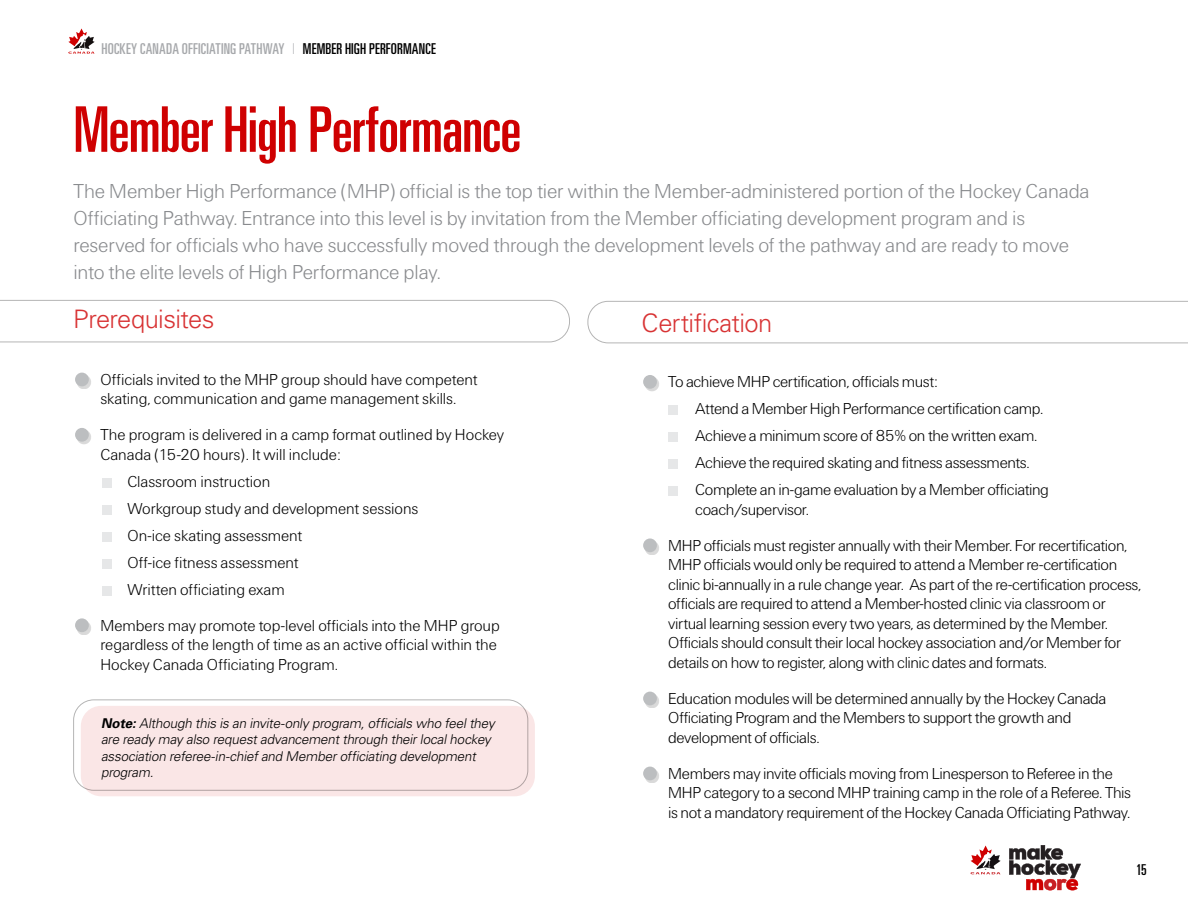
<style>
.page{position:relative;width:1188px;height:918px;background:#fff}
.page>*{position:absolute;margin:0;border:0;box-sizing:border-box;transform-origin:0 0}
.t1{font:ultra-condensed 63px "Univers";letter-spacing:-.015em;color:#cf0001}
.t2{font:300 25.5px "Univers";letter-spacing:-.02em;color:#d83334}
.t3{font:21px/27px "Univers U45";letter-spacing:-.01em;color:#888a8d}
.t4{font:16.5px/19.5px "Univers U45";letter-spacing:-.02em;color:#000}
.t5{font:16.5px/27px "Univers U45";color:#000}
.t6{font:ultra-condensed 15px "Univers";letter-spacing:.01em;color:#a7a9ac}
.t7{font:ultra-condensed 15px "Univers";color:#000}
.t8{font:italic 300 13.5px/16.5px "Univers";color:#000}
.s1{font-weight:100}
.s2{color:#000}
.s3{font-weight:700}
</style>
<div class="page">
<svg style="left:970px;top:845px;width:31px;height:30px"></svg>
<svg style="left:1009px;top:845px;width:72px;height:45px"></svg>
<svg style="left:68px;top:28px;width:27px;height:26px"></svg>
<svg style="left:0;top:300px;width:570px;height:42px"></svg>
<div style="left:81px;top:706px;width:454px;height:90px;background:#fae6e6;border-radius:20px"></div>
<div style="left:73px;top:699px;width:455px;height:92px;border:1px solid #000;border-radius:20px"></div>
<svg style="left:588px;top:301px;width:600px;height:42px"></svg>
<div style="left:669px;top:405px;width:9px;height:9px;background:#e6e7e8"></div>
<div style="left:669px;top:432px;width:9px;height:9px;background:#e6e7e8"></div>
<div style="left:669px;top:459px;width:9px;height:9px;background:#e6e7e8"></div>
<div style="left:669px;top:486px;width:9px;height:9px;background:#e6e7e8"></div>
<div style="left:102px;top:478px;width:9px;height:9px;background:#e6e7e8"></div>
<div style="left:102px;top:505px;width:9px;height:9px;background:#e6e7e8"></div>
<div style="left:102px;top:532px;width:9px;height:9px;background:#e6e7e8"></div>
<div style="left:102px;top:559px;width:9px;height:9px;background:#e6e7e8"></div>
<div style="left:102px;top:586px;width:9px;height:9px;background:#e6e7e8"></div>
<div style="left:77px;top:621px;width:14px;height:14px;background:#000;opacity:.15"></div>
<div style="left:75px;top:618px;width:14px;height:14px;background:#bcbec0;border-radius:50%"></div>
<div style="left:645px;top:377px;width:14px;height:14px;background:#000;opacity:.15"></div>
<div style="left:643px;top:375px;width:14px;height:14px;background:#bcbec0;border-radius:50%"></div>
<div style="left:645px;top:541px;width:14px;height:14px;background:#000;opacity:.15"></div>
<div style="left:643px;top:538px;width:14px;height:14px;background:#bcbec0;border-radius:50%"></div>
<div style="left:645px;top:694px;width:14px;height:14px;background:#000;opacity:.15"></div>
<div style="left:643px;top:692px;width:14px;height:13px;background:#bcbec0;border-radius:50%"></div>
<div style="left:645px;top:769px;width:14px;height:14px;background:#000;opacity:.15"></div>
<div style="left:643px;top:767px;width:14px;height:13px;background:#bcbec0;border-radius:50%"></div>
<div style="left:77px;top:430px;width:14px;height:14px;background:#000;opacity:.15"></div>
<div style="left:75px;top:428px;width:14px;height:14px;background:#bcbec0;border-radius:50%"></div>
<div style="left:77px;top:375px;width:14px;height:14px;background:#000;opacity:.15"></div>
<div style="left:75px;top:373px;width:14px;height:13px;background:#bcbec0;border-radius:50%"></div>
<p class="t6" style="left:102px;top:40px;width:336px">HOCKEY CANADA OFFICIATING PATHWAY <span class="s1">I</span> <span class="s2">MEMBER HIGH PERFORMANCE</span></p>
<h1 class="t1" style="left:73px;top:94px;width:449px">Member High Performance</h1>
<p class="t3" style="left:73px;top:178px;width:1018px">The Member High Performance (MHP) official is the top tier within the Member-administered portion of the Hockey Canada Officiating Pathway. Entrance into this level is by invitation from the Member officiating development program and is reserved for officials who have successfully moved through the development levels of the pathway and are ready to move into the elite levels of High Performance play.</p>
<h2 class="t2" style="left:73px;top:303px;width:143px">Prerequisites</h2>
<p class="t4" style="left:100px;top:370px;width:379px">Officials invited to the MHP group should have competent skating, communication and game management skills.</p>
<p class="t4" style="left:100px;top:425px;width:405px">The program is delivered in a camp format outlined by Hockey<br>Canada (15-20 hours). It will include:</p>
<p class="t5" style="left:127px;top:468px;width:293px">Classroom instruction<br>Workgroup study and development sessions<br>On-ice skating assessment<br>Off-ice fitness assessment<br>Written officiating exam</p>
<p class="t4" style="left:100px;top:616px;width:401px">Members may promote top-level officials into the MHP group regardless of the length of time as an active official within the<br>Hockey Canada Officiating Program.</p>
<p class="t8" style="left:101px;top:714px;width:395px"><span class="s3">Note:</span>Although this is an invite-only program,officials who feelthey are ready may also requestadvancementthrough theirlocalhockey association referee-in-chiefand Memberofficiating development program.</p>
<h2 class="t2" style="left:642px;top:307px;width:132px">Certification</h2>
<p class="t4" style="left:668px;top:372px;width:271px">To achieve MHP certification, officials must:</p>
<p class="t4" style="left:668px;top:399px;width:377px">• Attend a Member High Performance certification camp.</p>
<p class="t4" style="left:668px;top:426px;width:371px">• Achieve a minimum score of 85% on the written exam.</p>
<p class="t4" style="left:668px;top:453px;width:363px">• Achieve the required skating and fitness assessments.</p>
<p class="t4" style="left:695px;top:480px;width:355px;text-indent:-27px">• Complete an in-game evaluation by a Member officiating coach/supervisor.</p>
<p class="t4" style="left:668px;top:536px;width:475px">MHP officials must register annually with their Member. For recertification, MHP officials would only be required to attend a Member re-certification clinic bi-annually in a rule change year. As part of the re-certification process, officials are required to attend a Member-hosted clinic via classroom or virtual learning session every two years, as determined by the Member.<br>Officials should consult their local hockey association and/or Member for details on how to register, along with clinic dates and formats.</p>
<p class="t4" style="left:668px;top:689px;width:440px">Education modules will be determined annually by the Hockey Canada<br>Officiating Program and the Members to support the growth and development of officials.</p>
<p class="t4" style="left:668px;top:764px;width:464px">Members may invite officials moving from Linesperson to Referee in the<br>MHP category to a second MHP training camp in the role of a Referee. This is not a mandatory requirement of the Hockey Canada Officiating Pathway.</p>
<p class="t7" style="left:1136px;top:861px;width:12px">15</p>
</div>
